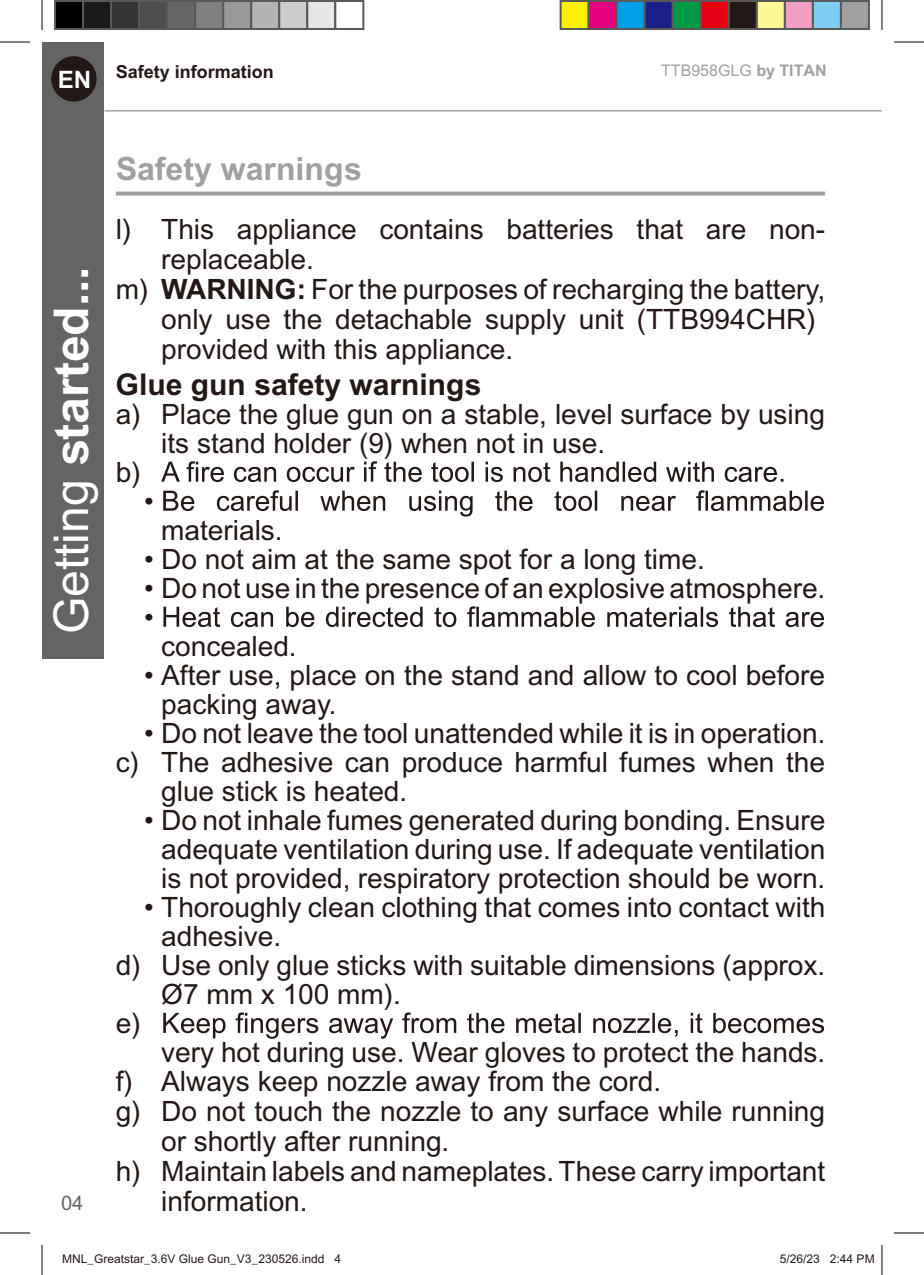
<style>
.page{position:relative;width:924px;height:1275px;background:#fff}
.page>*{position:absolute;margin:0;border:0;box-sizing:border-box;transform-origin:0 0}
.t1{font:700 48px "Arial";color:#fff}
.t2{font:700 32px "Arial";color:#9fa0a0}
.t3{font:700 30px "Arial";color:#221815}
.t4{font:28px/29px "Arial";color:#221815}
.t5{font:700 24px "Arial";color:#fff}
.t6{font:20px "Arial";color:#656464}
.t7{font:700 18px "Arial";color:#221815}
.t8{font:16px "Arial";color:#9fa0a0}
.t9{font:12px "Arial";color:#221815}
.s1{font-weight:700}
.s2{font-weight:400}
</style>
<div class="page">
<div style="left:42px;top:42px;width:61px;height:617px;background:#656464"></div>
<div style="left:51px;top:56px;width:45px;height:46px;background:#221815;border-radius:50%"></div>
<hr style="left:104px;top:110px;width:777px;height:2px;background:#9fa0a0">
<svg style="left:116px;top:192px;width:708px;height:4px;background:#a8a9a9"></svg>
<hr style="left:0;top:42px;width:30px;height:1px;background:#000">
<hr style="left:893px;top:42px;width:30px;height:1px;background:#000">
<hr style="left:0;top:1232px;width:30px;height:1px;background:#000">
<hr style="left:893px;top:1232px;width:30px;height:1px;background:#000">
<hr style="left:42px;top:0;width:1px;height:30px;background:#000">
<hr style="left:42px;top:1245px;width:1px;height:30px;background:#000">
<hr style="left:881px;top:0;width:1px;height:30px;background:#000">
<hr style="left:881px;top:1245px;width:1px;height:30px;background:#000">
<div style="left:55px;top:1px;width:28px;height:28px;background:#000"></div>
<div style="left:54px;top:0;width:30px;height:30px;border:2px solid #595959"></div>
<div style="left:83px;top:1px;width:28px;height:28px;background:#1a1a1a"></div>
<div style="left:82px;top:0;width:30px;height:30px;border:2px solid #595959"></div>
<div style="left:111px;top:1px;width:28px;height:28px;background:#333"></div>
<div style="left:110px;top:0;width:30px;height:30px;border:2px solid #595959"></div>
<div style="left:139px;top:1px;width:28px;height:28px;background:#4d4d4d"></div>
<div style="left:138px;top:0;width:30px;height:30px;border:2px solid #595959"></div>
<div style="left:167px;top:1px;width:28px;height:28px;background:#666"></div>
<div style="left:166px;top:0;width:30px;height:30px;border:2px solid #595959"></div>
<div style="left:195px;top:1px;width:28px;height:28px;background:#808080"></div>
<div style="left:194px;top:0;width:30px;height:30px;border:2px solid #595959"></div>
<div style="left:223px;top:1px;width:28px;height:28px;background:#999"></div>
<div style="left:222px;top:0;width:30px;height:30px;border:2px solid #595959"></div>
<div style="left:251px;top:1px;width:28px;height:28px;background:#b3b3b3"></div>
<div style="left:250px;top:0;width:30px;height:30px;border:2px solid #595959"></div>
<div style="left:279px;top:1px;width:28px;height:28px;background:#ccc"></div>
<div style="left:278px;top:0;width:30px;height:30px;border:2px solid #595959"></div>
<div style="left:307px;top:1px;width:28px;height:28px;background:#e6e6e6"></div>
<div style="left:306px;top:0;width:30px;height:30px;border:2px solid #595959"></div>
<div style="left:334px;top:0;width:30px;height:30px;border:2px solid #595959"></div>
<div style="left:560px;top:1px;width:28px;height:28px;background:#fff100"></div>
<div style="left:559px;top:0;width:30px;height:30px;border:2px solid #595959"></div>
<div style="left:588px;top:1px;width:28px;height:28px;background:#e4007f"></div>
<div style="left:587px;top:0;width:30px;height:30px;border:2px solid #595959"></div>
<div style="left:616px;top:1px;width:28px;height:28px;background:#00a0e9"></div>
<div style="left:615px;top:0;width:30px;height:30px;border:2px solid #595959"></div>
<div style="left:644px;top:1px;width:28px;height:28px;background:#1d2088"></div>
<div style="left:643px;top:0;width:30px;height:30px;border:2px solid #595959"></div>
<div style="left:672px;top:1px;width:28px;height:28px;background:#094"></div>
<div style="left:671px;top:0;width:30px;height:30px;border:2px solid #595959"></div>
<div style="left:700px;top:1px;width:28px;height:28px;background:#e60012"></div>
<div style="left:699px;top:0;width:30px;height:30px;border:2px solid #595959"></div>
<div style="left:728px;top:1px;width:28px;height:28px;background:#221815"></div>
<div style="left:727px;top:0;width:30px;height:30px;border:2px solid #595959"></div>
<div style="left:756px;top:1px;width:28px;height:28px;background:#fff899"></div>
<div style="left:755px;top:0;width:30px;height:30px;border:2px solid #595959"></div>
<div style="left:784px;top:1px;width:28px;height:28px;background:#f19ec2"></div>
<div style="left:783px;top:0;width:30px;height:30px;border:2px solid #595959"></div>
<div style="left:812px;top:1px;width:28px;height:28px;background:#7ecef4"></div>
<div style="left:811px;top:0;width:30px;height:30px;border:2px solid #595959"></div>
<div style="left:840px;top:1px;width:28px;height:28px;background:#9fa0a0"></div>
<div style="left:839px;top:0;width:30px;height:30px;border:2px solid #595959"></div>
<svg style="left:161px;top:461px;width:622px;height:21px"></svg>
<svg style="left:163px;top:490px;width:660px;height:26px"></svg>
<svg style="left:163px;top:606px;width:660px;height:21px"></svg>
<svg style="left:163px;top:1012px;width:660px;height:26px"></svg>
<p class="t5" style="left:58px;top:65px;width:35px">EN</p>
<p class="t7" style="left:116px;top:61px;width:160px">Safety information</p>
<p class="t8" style="left:660px;top:62px;width:167px">TTB958GLG <span class="s1">by TITAN</span></p>
<h1 class="t1" style="left:43px;top:634px;width:370px;rotate:-90deg"><span class="s2">Getting</span> started...</h1>
<p class="t6" style="left:61px;top:1191px;width:24px">04</p>
<p class="t2" style="left:116px;top:150px;width:247px">Safety warnings</p>
<p class="t4" style="left:116px;top:215px;width:710px">l) This appliance contains batteries that are non-</p>
<p class="t4" style="left:161px;top:245px;width:154px">replaceable.</p>
<p class="t4" style="left:116px;top:275px;width:710px">m) <span class="s1">WARNING:</span> For the purposes of recharging the battery,</p>
<p class="t4" style="left:161px;top:305px;width:655px">only use the detachable supply unit (TTB994CHR)</p>
<p class="t4" style="left:161px;top:335px;width:353px">provided with this appliance.</p>
<p class="t3" style="left:116px;top:366px;width:367px">Glue gun safety warnings</p>
<p class="t4" style="left:116px;top:400px;width:710px">a) Place the glue gun on a stable, level surface by using</p>
<p class="t4" style="left:161px;top:429px;width:445px">its stand holder (9) when not in use.</p>
<p class="t4" style="left:116px;top:458px;width:26px">b)</p>
<p class="t4" style="left:144px;top:487px;width:11px">•</p>
<p class="t4" style="left:161px;top:516px;width:123px">materials.</p>
<p class="t4" style="left:144px;top:545px;width:562px">• Do not aim at the same spot for a long time.</p>
<p class="t4" style="left:144px;top:574px;width:682px">• Do not use in the presence of an explosive atmosphere.</p>
<p class="t4" style="left:144px;top:603px;width:11px">•</p>
<p class="t4" style="left:161px;top:632px;width:137px">concealed.</p>
<p class="t4" style="left:161px;top:661px;width:665px;text-indent:-17px">• After use, place on the stand and allow to cool before packing away.</p>
<p class="t4" style="left:144px;top:719px;width:682px">• Do not leave the tool unattended while it is in operation.</p>
<p class="t4" style="left:116px;top:748px;width:710px">c) The adhesive can produce harmful fumes when the</p>
<p class="t4" style="left:161px;top:777px;width:247px">glue stick is heated.</p>
<p class="t4" style="left:161px;top:806px;width:665px;text-align:justify;text-indent:-17px">• Do not inhale fumes generated during bonding. Ensure adequate ventilation during use. If adequate ventilation is not provided, respiratory protection should be worn.</p>
<p class="t4" style="left:144px;top:893px;width:682px">• Thoroughly clean clothing that comes into contact with</p>
<p class="t4" style="left:161px;top:922px;width:121px">adhesive.</p>
<p class="t4" style="left:116px;top:951px;width:710px">d) Use only glue sticks with suitable dimensions (approx.</p>
<p class="t4" style="left:161px;top:980px;width:241px">Ø7 mm x 100 mm).</p>
<p class="t4" style="left:116px;top:1009px;width:26px">e)</p>
<p class="t4" style="left:161px;top:1038px;width:665px">very hot during use. Wear gloves to protect the hands.</p>
<p class="t4" style="left:116px;top:1067px;width:546px">f) Always keep nozzle away from the cord.</p>
<p class="t4" style="left:116px;top:1097px;width:710px">g) Do not touch the nozzle to any surface while running</p>
<p class="t4" style="left:161px;top:1127px;width:289px">or shortly after running.</p>
<p class="t4" style="left:116px;top:1157px;width:710px">h) Maintain labels and nameplates. These carry important</p>
<p class="t4" style="left:161px;top:1187px;width:148px">information.</p>
<p class="t9" style="left:62px;top:1251px;width:280px">MNL_Greatstar_3.6V Glue Gun_V3_230526.indd 4</p>
<p class="t9" style="left:779px;top:1251px;width:96px">5/26/23 2:44 PM</p>
</div>
